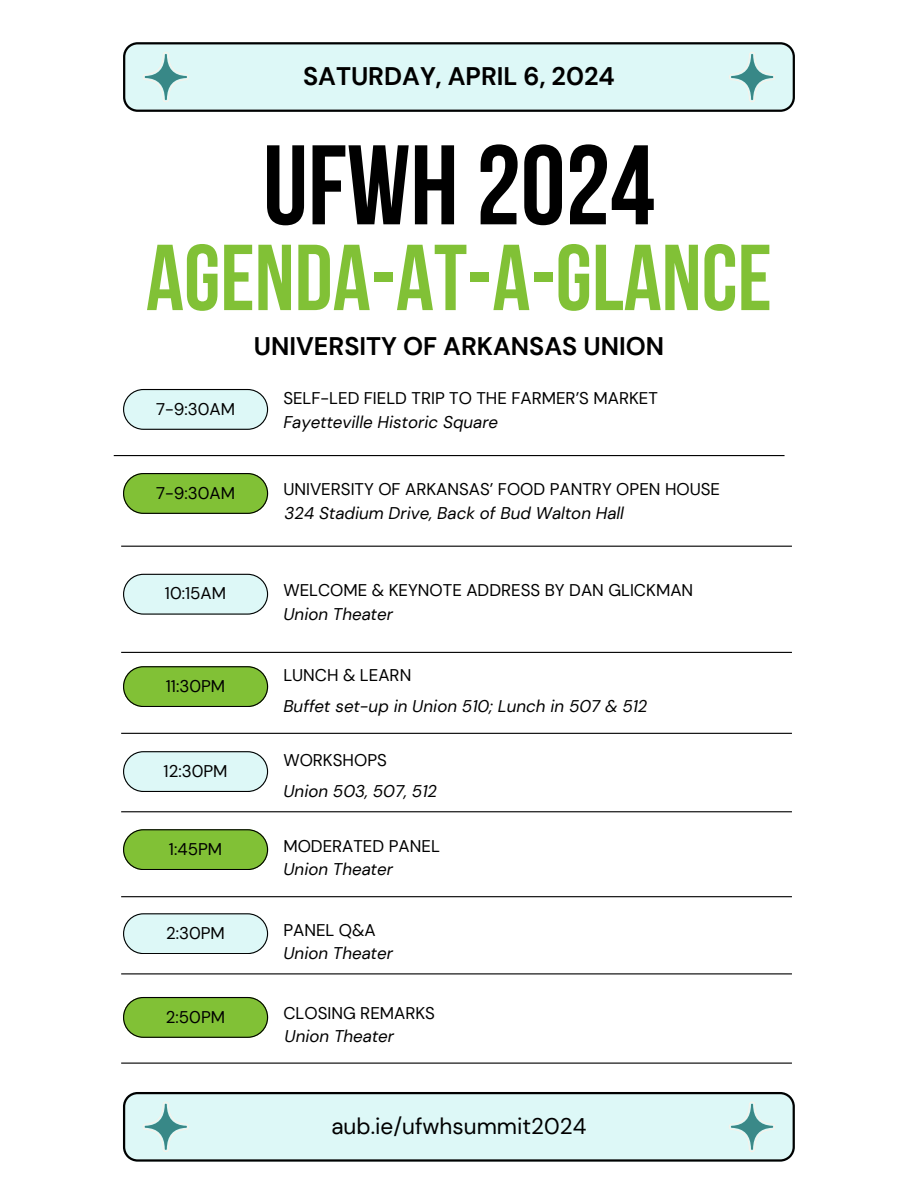
<style>
.page{position:relative;width:918px;height:1188px;background:#fff}
.page>*{position:absolute;margin:0;border:0;box-sizing:border-box;transform-origin:0 0}
.t1{font:700 112.95px "Bebas Neue";color:#000}
.t2{font:700 93.45px "Bebas Neue";color:#81c136}
.t3{font:700 25.35px "DM Sans";color:#000}
.t4{font:22.5px "DM Sans";color:#000}
.t5{font:16.95px "DM Sans";color:#000}
.t6{font:italic 16.95px "DM Sans";color:#000}
</style>
<div class="page">
<svg style="left:123px;top:42px;width:672px;height:70px;background:#cbe3e2"></svg>
<svg style="left:143px;top:52px;width:46px;height:50px;background:#bce0de"></svg>
<svg style="left:729px;top:52px;width:46px;height:50px;background:#bce0de"></svg>
<hr style="left:114px;top:455px;width:671px;height:1px;background:#000">
<svg style="left:123px;top:389px;width:145px;height:40px;background:#d4eceb"></svg>
<hr style="left:121px;top:546px;width:671px;height:1px;background:#000">
<hr style="left:121px;top:652px;width:671px;height:1px;background:#000">
<hr style="left:121px;top:733px;width:671px;height:1px;background:#000">
<hr style="left:121px;top:811px;width:671px;height:1px;background:#000">
<hr style="left:121px;top:896px;width:671px;height:1px;background:#000">
<hr style="left:121px;top:973px;width:671px;height:1px;background:#000">
<hr style="left:121px;top:1063px;width:671px;height:1px;background:#000">
<svg style="left:123px;top:1092px;width:672px;height:70px;background:#cbe3e2"></svg>
<svg style="left:143px;top:1102px;width:46px;height:50px;background:#bce0de"></svg>
<svg style="left:729px;top:1102px;width:46px;height:50px;background:#bce0de"></svg>
<svg style="left:123px;top:574px;width:145px;height:40px;background:#d4eceb"></svg>
<svg style="left:123px;top:666px;width:145px;height:41px;background:#80b83e"></svg>
<svg style="left:123px;top:473px;width:145px;height:41px;background:#80b83e"></svg>
<svg style="left:123px;top:751px;width:145px;height:41px;background:#d1e8e7"></svg>
<svg style="left:123px;top:829px;width:145px;height:41px;background:#80b83e"></svg>
<svg style="left:123px;top:913px;width:145px;height:41px;background:#d1e9e8"></svg>
<svg style="left:123px;top:997px;width:145px;height:40px;background:#81bb3e"></svg>
<p class="t3" style="left:303px;top:60px;width:313px">SATURDAY, APRIL 6, 2024</p>
<h3 class="t1" style="left:263px;top:140px;width:393px">UFWH 2024</h3>
<p class="t2" style="left:146px;top:240px;width:627px">AGENDA-AT-A-GLANCE</p>
<h1 class="t5" style="left:156px;top:398px;width:80px">7-9:30AM</h1>
<h5 class="t3" style="left:254px;top:330px;width:412px">UNIVERSITY OF ARKANSAS UNION</h5>
<h2 class="t5" style="left:283px;top:387px;width:376px">SELF-LED FIELD TRIP TO THE FARMER’S MARKET</h2>
<h5 class="t6" style="left:283px;top:411px;width:216px">Fayetteville Historic Square</h5>
<h5 class="t5" style="left:156px;top:482px;width:80px">7-9:30AM</h5>
<p class="t5" style="left:283px;top:479px;width:438px">UNIVERSITY OF ARKANSAS’ FOOD PANTRY OPEN HOUSE</p>
<h5 class="t6" style="left:284px;top:502px;width:341px">324 Stadium Drive, Back of Bud Walton Hall</h5>
<h5 class="t5" style="left:165px;top:583px;width:63px">10:15AM</h5>
<p class="t5" style="left:283px;top:579px;width:411px">WELCOME &amp; KEYNOTE ADDRESS BY DAN GLICKMAN</p>
<h5 class="t6" style="left:283px;top:603px;width:111px">Union Theater</h5>
<h5 class="t5" style="left:166px;top:675px;width:61px">11:30PM</h5>
<p class="t5" style="left:164px;top:760px;width:65px">12:30PM</p>
<p class="t5" style="left:283px;top:664px;width:129px">LUNCH &amp; LEARN</p>
<h5 class="t6" style="left:283px;top:695px;width:366px">Buffet set-up in Union 510; Lunch in 507 &amp; 512</h5>
<h5 class="t5" style="left:283px;top:749px;width:105px">WORKSHOPS</h5>
<h5 class="t6" style="left:283px;top:780px;width:155px">Union 503, 507, 512</h5>
<p class="t5" style="left:169px;top:838px;width:55px">1:45PM</p>
<h5 class="t5" style="left:283px;top:835px;width:158px">MODERATED PANEL</h5>
<h5 class="t6" style="left:283px;top:858px;width:111px">Union Theater</h5>
<p class="t5" style="left:166px;top:922px;width:60px">2:30PM</p>
<h5 class="t5" style="left:283px;top:919px;width:94px">PANEL Q&amp;A</h5>
<h5 class="t6" style="left:283px;top:942px;width:111px">Union Theater</h5>
<p class="t5" style="left:166px;top:1006px;width:61px">2:50PM</p>
<h5 class="t5" style="left:283px;top:1002px;width:153px">CLOSING REMARKS</h5>
<h5 class="t6" style="left:284px;top:1026px;width:111px">Union Theater</h5>
<h3 class="t4" style="left:331px;top:1111px;width:256px">aub.ie/ufwhsummit2024</h3>
</div>
